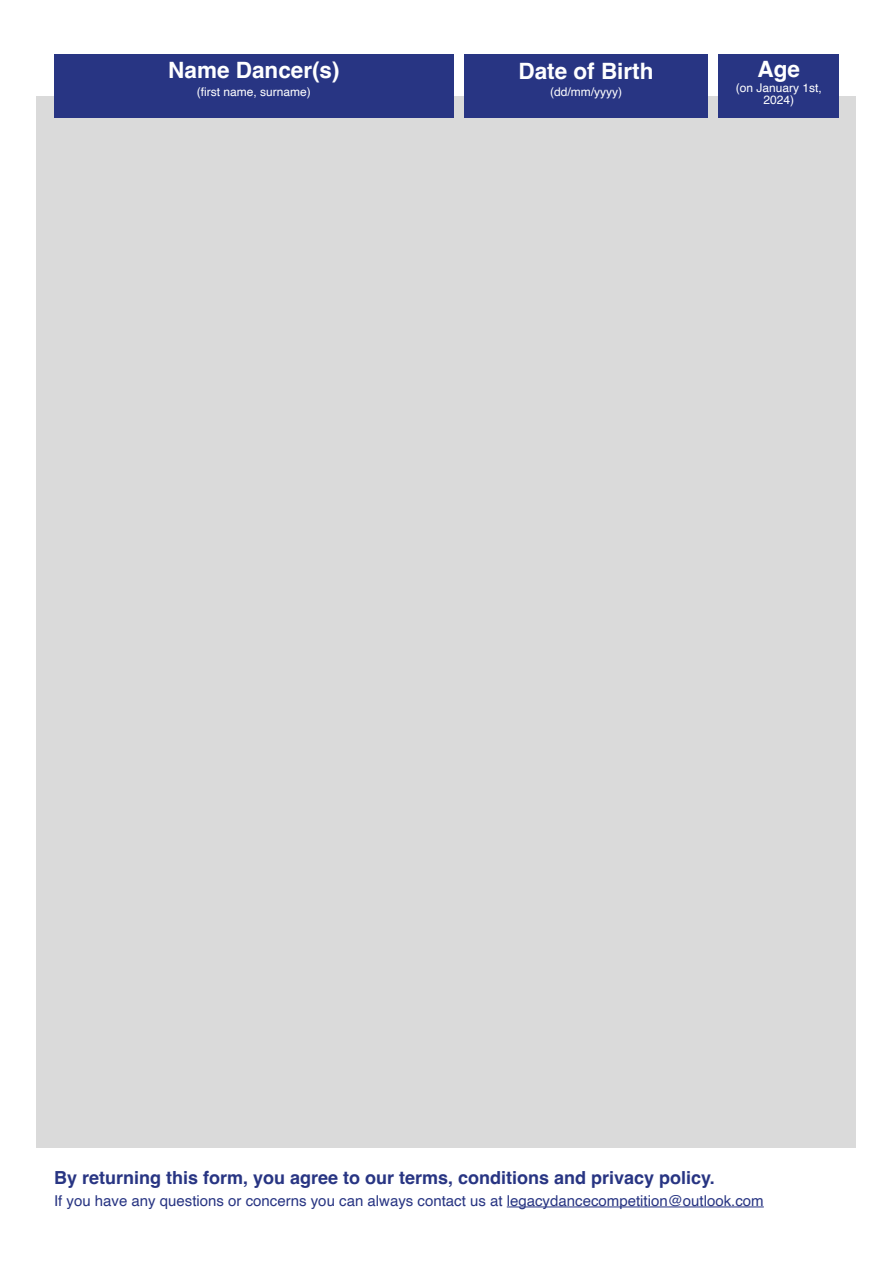
<style>
.page{position:relative;width:893px;height:1263px;background:#fff}
.page>*{position:absolute;margin:0;border:0;box-sizing:border-box;transform-origin:0 0}
.t1{font:700 22.5px "Helvetica";color:#fff}
.t2{font:700 18px "Helvetica";color:#283583}
.t3{font:15px "Helvetica";color:#283583}
.t4{font:12px/12px "Helvetica";color:#fff;text-align:center}
</style>
<div class="page">
<div style="left:37px;top:97px;width:819px;height:1051px;background:#dadada"></div>
<div style="left:719px;top:55px;width:120px;height:63px;background:#283583"></div>
<hr style="left:507px;top:1206px;width:257px;height:1px;background:#283583">
<div style="left:464px;top:54px;width:244px;height:64px;background:#283583"></div>
<div style="left:54px;top:55px;width:400px;height:63px;background:#283583"></div>
<h1 class="t1" style="left:168px;top:56px;width:173px">Name Dancer(s)</h1>
<p class="t4" style="left:197px;top:86px;width:116px">(first name, surname)</p>
<h1 class="t1" style="left:519px;top:57px;width:137px">Date of Birth</h1>
<p class="t4" style="left:550px;top:86px;width:73px">(dd/mm/yyyy)</p>
<h1 class="t1" style="left:757px;top:56px;width:44px">Age</h1>
<p class="t4" style="left:736px;top:82px;width:88px">(on January 1st,<br>2024)</p>
<p class="t2" style="left:54px;top:1167px;width:662px">By returning this form, you agree to our terms, conditions and privacy policy.</p>
<p class="t3" style="left:54px;top:1189px;width:711px">If you have any questions or concerns you can always contact us at legacydancecompetition@outlook.com</p>
</div>
